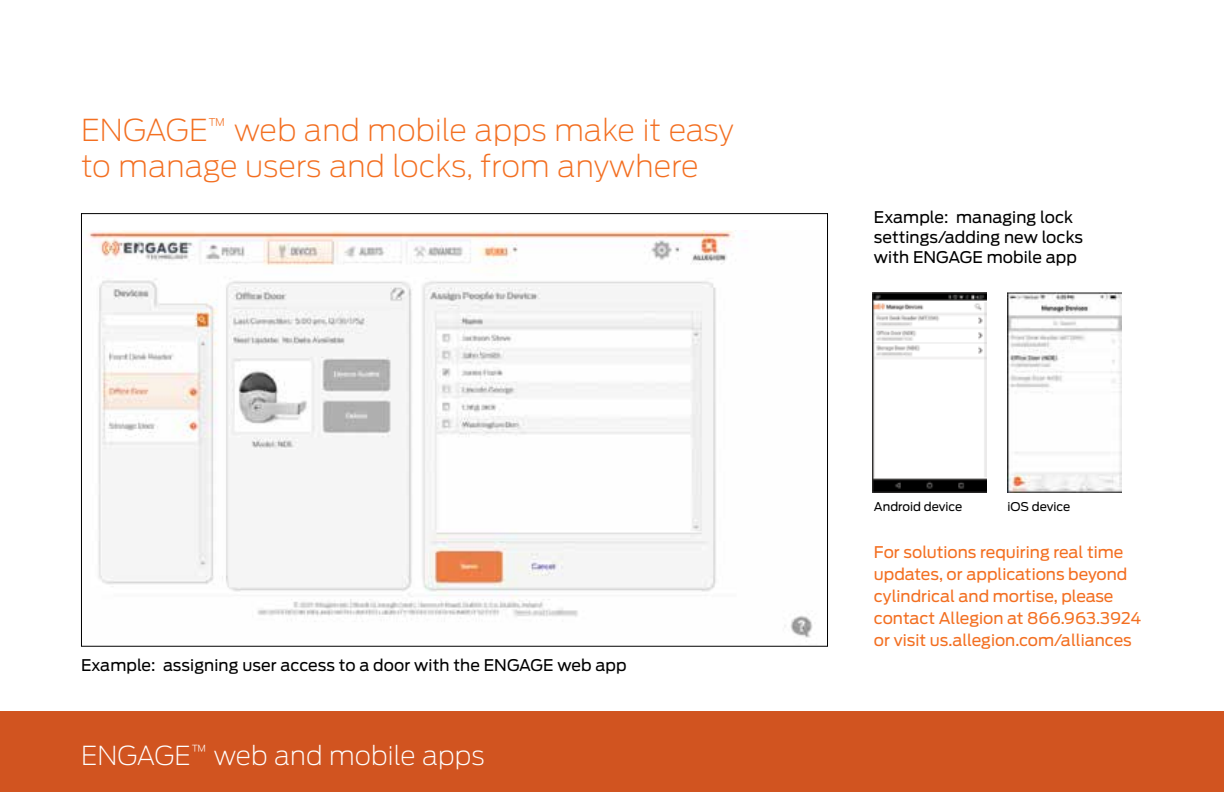
<style>
.page{position:relative;width:1224px;height:792px;background:#fff}
.page>*{position:absolute;margin:0;border:0;box-sizing:border-box;transform-origin:0 0}
.t1{font:200 30px/36px "Antenna";letter-spacing:.005em;color:#f36f21}
.t2{font:200 26px "Antenna";letter-spacing:.005em;color:#fff}
.t3{font:16px/22px "Antenna";color:#f36f21}
.t4{font:16px/20px "Antenna";letter-spacing:.005em;color:#000}
.t5{font:12px "Antenna";color:#000}
</style>
<div class="page">
<div style="left:0;top:711px;width:1224px;height:81px;background:#d15420"></div>
<img style="left:88px;top:231px;width:725px;height:407px">
<img style="left:873px;top:292px;width:114px;height:201px">
<img style="left:1008px;top:292px;width:114px;height:201px">
<h1 class="t1" style="left:81px;top:111px;width:655px">ENGAGE<sup>™</sup> web and mobile apps make it easy to manage users and locks, from anywhere</h1>
<p class="t4" style="left:81px;top:655px;width:547px">Example: assigning user access to a door with the ENGAGE web app</p>
<h2 class="t2" style="left:81px;top:739px;width:405px">ENGAGE<sup>™</sup> web and mobile apps</h2>
<p class="t4" style="left:874px;top:207px;width:211px">Example: managing lock settings/adding new locks with ENGAGE mobile app</p>
<p class="t5" style="left:874px;top:498px;width:90px">Android device</p>
<p class="t5" style="left:1008px;top:498px;width:64px">iOS device</p>
<p class="t3" style="left:874px;top:541px;width:269px">For solutions requiring real time updates, or applications beyond cylindrical and mortise, please contact Allegion at 866.963.3924 or visit us.allegion.com/alliances</p>
</div>
